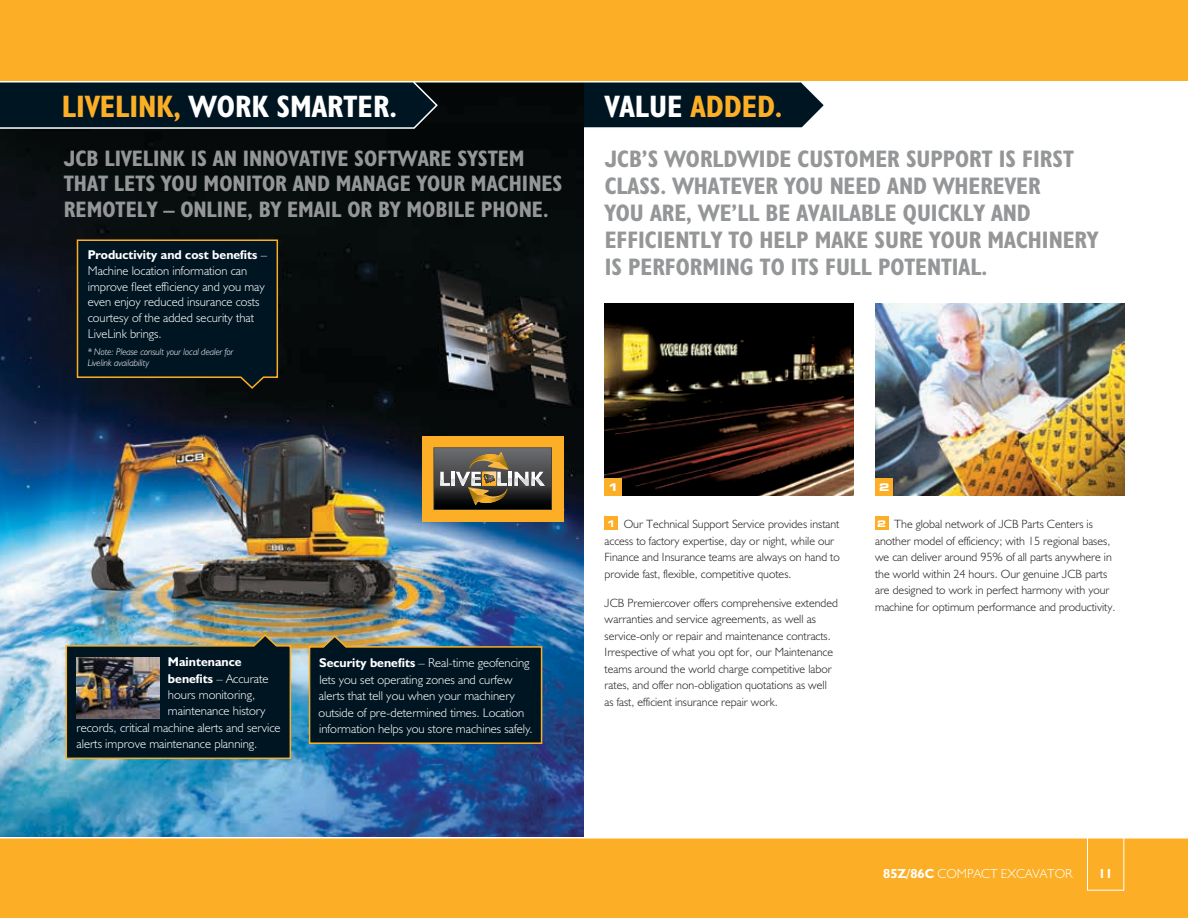
<style>
.page{position:relative;width:1188px;height:918px;background:#fff}
.page>*{position:absolute;margin:0;border:0;box-sizing:border-box;transform-origin:0 0}
.t1{font:31.2px "JCB Bold Condensed";color:#fff}
.t2{font:31.2px "JCB Bold Condensed";color:#fcaf26}
.t3{font:24px/27px "JCB Bold Condensed";color:#949698}
.t4{font:22.5px/25.3px "JCB Bold Condensed";color:#949698}
.t5{font:13.2px "JCB Light";color:#fff}
.t6{font:13.2px "JCB Bold";color:#fff}
.t7{font:12.75px/15.9px "JCB Light";color:#fff}
.t8{font:12.75px "JCB Bold";color:#fff}
.t9{font:12px/16.5px "JCB Light";color:#231f20}
.t10{font:700 expanded 10.5px "Square 721 BT";color:#fff}
.t11{font:italic 9.75px/10.5px "JCB Light";letter-spacing:-.005em;color:#fff}
.s1{color:#fcaf26}
.s2{color:#fff}
.s3{font-family:"JCB Light"}
.s4{font-family:"JCB Bold"}
.s5{font-family:"Square 721 BT";font-weight:700;font-stretch:expanded;font-size:9.15px;color:#fff}
</style>
<div class="page">
<img style="left:0;top:132px;width:583px;height:705px">
<svg style="left:0;top:82px;width:824px;height:50px;background:#11212a"></svg>
<svg style="left:76px;top:239px;width:203px;height:151px;background:#071821"></svg>
<div style="left:605px;top:517px;width:13px;height:13px;background:#fcaf26"></div>
<div style="left:875px;top:517px;width:13px;height:13px;background:#fcaf26"></div>
<img style="left:605px;top:303px;width:249px;height:193px">
<img style="left:876px;top:303px;width:249px;height:193px">
<div style="left:876px;top:479px;width:17px;height:17px;background:#fcaf26"></div>
<div style="left:605px;top:479px;width:17px;height:17px;background:#fcaf26"></div>
<svg style="left:65px;top:633px;width:227px;height:127px;background:#1c2f34"></svg>
<svg style="left:308px;top:634px;width:235px;height:111px;background:#142831"></svg>
<div style="left:422px;top:436px;width:141px;height:85px;background:#fcaf26"></div>
<svg style="left:433px;top:447px;width:119px;height:63px;background:#5f584d"></svg>
<div style="left:0;top:838px;width:1188px;height:80px;background:#fcaf26"></div>
<div style="left:0;top:0;width:1188px;height:81px;background:#fcaf26"></div>
<div style="left:1087px;top:831px;width:37px;height:60px;border:1px solid #fff"></div>
<img style="left:76px;top:657px;width:83px;height:62px">
<h1 class="t1" style="left:62px;top:87px;width:336px"><span class="s1">LIVELINK,</span> WORK SMARTER.</h1>
<h1 class="t2" style="left:605px;top:87px;width:179px"><span class="s2">VALUE</span> ADDED.</h1>
<h3 class="t4" style="left:64px;top:145px;width:500px">JCB LIVELINK IS AN INNOVATIVE SOFTWARE SYSTEM<br>THAT LETS YOU MONITOR AND MANAGE YOUR MACHINES<br>REMOTELY – ONLINE, BY EMAIL OR BY MOBILE PHONE.</h3>
<p class="t8" style="left:88px;top:247px;width:181px">Productivity and cost benefits <span class="s3">–</span></p>
<p class="t7" style="left:88px;top:262px;width:178px">Machine location information can improve fleet efficiency and you may even enjoy reduced insurance costs courtesy of the added security that<br>LiveLink brings.</p>
<p class="t11" style="left:88px;top:347px;width:147px">* Note: Please consult your local dealer for<br>Livelink availability</p>
<h2 class="t3" style="left:605px;top:145px;width:495px">JCB’S WORLDWIDE CUSTOMER SUPPORT IS FIRST CLASS. WHATEVER YOU NEED AND WHEREVER<br>YOU ARE, WE’LL BE AVAILABLE QUICKLY AND EFFICIENTLY TO HELP MAKE SURE YOUR MACHINERY IS PERFORMING TO ITS FULL POTENTIAL.</h2>
<p class="t8" style="left:168px;top:654px;width:75px">Maintenance</p>
<p class="t7" style="left:168px;top:670px;width:102px"><span class="s4">benefits</span> – Accurate</p>
<p class="t7" style="left:168px;top:686px;width:89px">hours monitoring,</p>
<p class="t7" style="left:168px;top:703px;width:99px">maintenance history</p>
<p class="t7" style="left:76px;top:719px;width:206px">records, critical machine alerts and service</p>
<p class="t7" style="left:76px;top:736px;width:183px">alerts improve maintenance planning.</p>
<p class="t7" style="left:319px;top:654px;width:216px;line-height:16.5px"><span class="s4">Security benefits</span> – Real-time geofencing lets you set operating zones and curfew alerts that tell you when your machinery outside of pre-determined times. Location information helps you store machines safely.</p>
<p class="t10" style="left:608px;top:481px;width:12px">1</p>
<p class="t9" style="left:605px;top:516px;width:237px"><span class="s5">1</span> Our Technical Support Service provides instant access to factory expertise, day or night, while our Finance and Insurance teams are always on hand to provide fast, flexible, competitive quotes.</p>
<p class="t9" style="left:605px;top:594px;width:235px">JCB Premiercover offers comprehensive extended warranties and service agreements, as well as service-only or repair and maintenance contracts.<br>Irrespective of what you opt for, our Maintenance teams around the world charge competitive labor rates, and offer non-obligation quotations as well as fast, efficient insurance repair work.</p>
<p class="t10" style="left:879px;top:481px;width:12px">2</p>
<p class="t9" style="left:875px;top:516px;width:242px"><span class="s5">2</span> The global network of JCB Parts Centers is another model of efficiency; with 15 regional bases, we can deliver around 95% of all parts anywhere in the world within 24 hours. Our genuine JCB parts are designed to work in perfect harmony with your machine for optimum performance and productivity.</p>
<p class="t5" style="left:883px;top:866px;width:191px"><span class="s4">85Z/86C</span> COMPACT EXCAVATOR</p>
<p class="t6" style="left:1098px;top:866px;width:16px">11</p>
</div>
